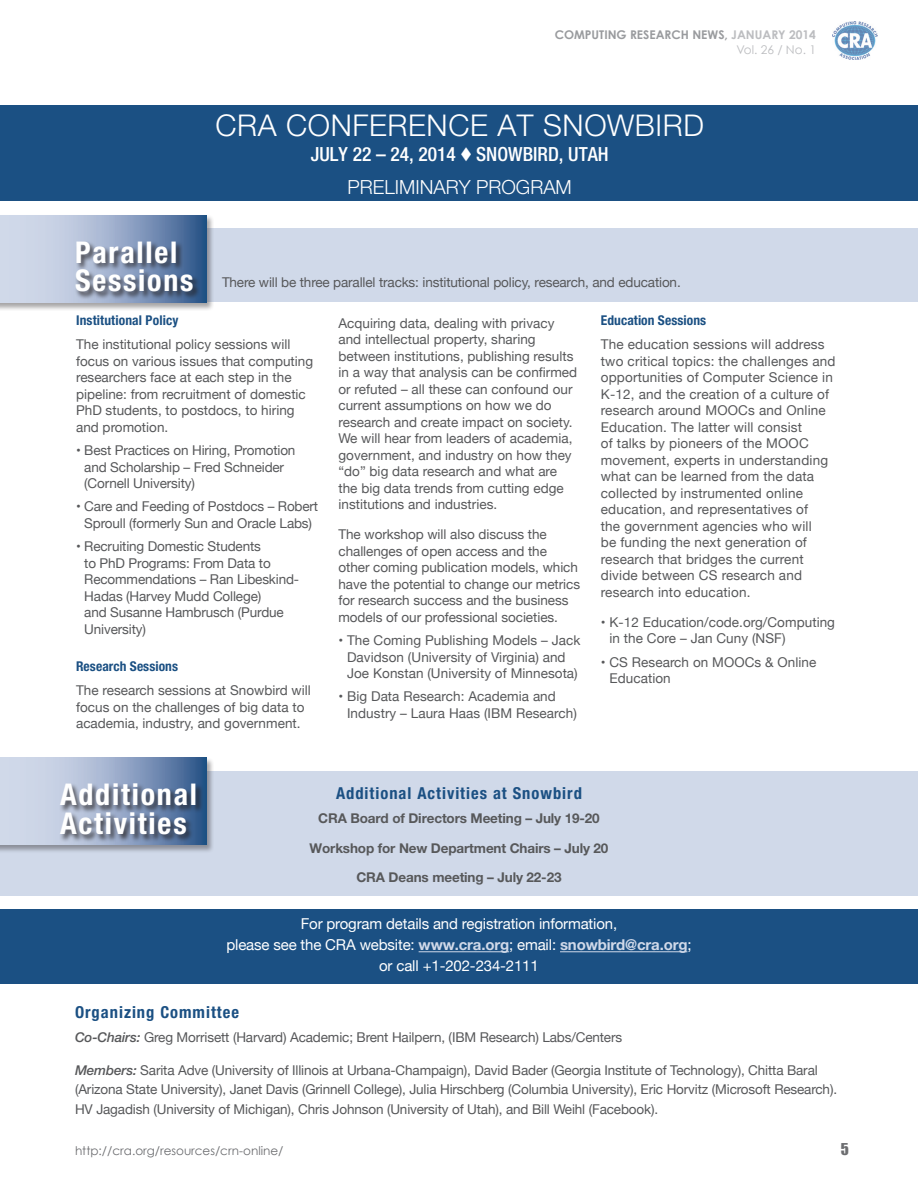
<style>
.page{position:relative;width:918px;height:1188px;background:#fff}
.page>*{position:absolute;margin:0;border:0;box-sizing:border-box;transform-origin:0 0}
.t1{font:700 condensed 30px/28.5px "Helvetica Neue";letter-spacing:.06em;color:#fff}
.t2{font:300 30px "Helvetica Neue";letter-spacing:.02em;color:#fff}
.t3{font:500 condensed 19.5px/33px "Helvetica Neue";color:#fff;text-align:center}
.t4{font:700 condensed 16.5px "Helvetica Neue";letter-spacing:.06em;color:#1b5083}
.t5{font:15px/21px "Helvetica Neue";letter-spacing:-.01em;color:#fff;text-align:center}
.t6{font:15px "Impact";color:#6c6d70}
.t7{font:13.5px/16.5px "Helvetica Neue";color:#57585a}
.t8{font:700 13.5px "Helvetica Neue";letter-spacing:-.01em;color:#57585a}
.t9{font:700 condensed 13.5px "Helvetica Neue";letter-spacing:.005em;color:#1b5083}
.t10{font:700 12px/15px "Century Gothic";color:#999b9e;text-align:right}
.t11{font:12px "Century Gothic";color:#6c6d70}
.s1{color:#bcbdc0}
.s2{font-weight:400;color:#bcbdc0}
.s3{font-weight:300;font-stretch:normal}
.s4{font-weight:700;color:#d0d9e9}
.s5{font-weight:500;font-style:italic}
</style>
<div class="page">
<img style="left:833px;top:22px;width:44px;height:37px">
<div style="left:0;top:228px;width:918px;height:73px;background:#d0d9e9"></div>
<div style="left:0;top:909px;width:918px;height:75px;background:#1b5083"></div>
<div style="left:0;top:105px;width:918px;height:96px;background:#1b5083"></div>
<div style="left:0;top:771px;width:918px;height:125px;background:#d0d9e9"></div>
<hr style="left:419px;top:951px;width:90px;height:1px;background:#d0d9e9">
<hr style="left:560px;top:951px;width:127px;height:1px;background:#d0d9e9">
<div style="left:0;top:215px;width:214px;height:96px;background:#231f20;opacity:.4"></div>
<svg style="left:0;top:215px;width:206px;height:87px"></svg>
<div style="left:74px;top:240px;width:126px;height:60px;background:#231f20;opacity:.75"></div>
<div style="left:0;top:757px;width:214px;height:97px;background:#231f20;opacity:.4"></div>
<svg style="left:0;top:758px;width:206px;height:87px"></svg>
<div style="left:59px;top:783px;width:145px;height:60px;background:#231f20;opacity:.75"></div>
<p class="t10" style="left:555px;top:26px;width:263px">COMPUTING RESEARCH NEWS, <span class="s1">JANUARY 2014<br></span><span class="s2">Vol. 26 / No. 1</span></p>
<h1 class="t1" style="left:75px;top:237px;width:120px">Parallel<br>Sessions</h1>
<h1 class="t2" style="left:215px;top:107px;width:490px">CRA CONFERENCE AT SNOWBIRD</h1>
<h2 class="t3" style="left:311px;top:137px;width:299px">JULY 22 – 24, 2014 ◆ SNOWBIRD, UTAH<br><span class="s3">PRELIMINARY PROGRAM</span></h2>
<p class="t7" style="left:222px;top:275px;width:460px">There will be three parallel tracks: institutional policy, research, and education.</p>
<p class="t9" style="left:76px;top:313px;width:104px">Institutional Policy</p>
<p class="t7" style="left:76px;top:337px;width:239px">The institutional policy sessions will focus on various issues that computing researchers face at each step in the pipeline: from recruitment of domestic PhD students, to postdocs, to hiring and promotion.</p>
<p class="t7" style="left:84px;top:443px;width:213px;text-indent:-8px">• Best Practices on Hiring, Promotion and Scholarship – Fred Schneider (Cornell University)</p>
<p class="t7" style="left:76px;top:499px;width:244px;text-align:center">• Care and Feeding of Postdocs – Robert<br>Sproull (formerly Sun and Oracle Labs)</p>
<p class="t7" style="left:84px;top:539px;width:216px;text-indent:-8px">• Recruiting Domestic Students<br>to PhD Programs: From Data to<br>Recommendations – Ran Libeskind-<br>Hadas (Harvey Mudd College)<br>and Susanne Hambrusch (Purdue<br>University)</p>
<p class="t9" style="left:76px;top:658px;width:104px">Research Sessions</p>
<p class="t7" style="left:76px;top:683px;width:236px">The research sessions at Snowbird will focus on the challenges of big data to academia, industry, and government.</p>
<p class="t7" style="left:338px;top:316px;width:240px">Acquiring data, dealing with privacy and intellectual property, sharing between institutions, publishing results in a way that analysis can be confirmed or refuted – all these can confound our current assumptions on how we do research and create impact on society.<br>We will hear from leaders of academia, government, and industry on how they “do” big data research and what are the big data trends from cutting edge institutions and industries.</p>
<p class="t7" style="left:338px;top:527px;width:243px">The workshop will also discuss the challenges of open access and the other coming publication models, which have the potential to change our metrics for research success and the business models of our professional societies.</p>
<p class="t7" style="left:338px;top:633px;width:243px;text-align:center">• The Coming Publishing Models – Jack<br>Davidson (University of Virginia) and<br>Joe Konstan (University of Minnesota)</p>
<p class="t7" style="left:347px;top:689px;width:231px;text-indent:-9px">• Big Data Research: Academia and<br>Industry – Laura Haas (IBM Research)</p>
<p class="t9" style="left:601px;top:312px;width:107px">Education Sessions</p>
<p class="t7" style="left:601px;top:337px;width:236px">The education sessions will address two critical topics: the challenges and opportunities of Computer Science in K-12, and the creation of a culture of research around MOOCs and Online Education. The latter will consist<br>of talks by pioneers of the MOOC movement, experts in understanding what can be learned from the data collected by instrumented online education, and representatives of<br>the government agencies who will<br>be funding the next generation of research that bridges the current divide between CS research and research into education.</p>
<p class="t7" style="left:609px;top:615px;width:227px;text-indent:-9px">• K-12 Education/code.org/Computing in the Core – Jan Cuny (NSF)</p>
<p class="t7" style="left:609px;top:654px;width:208px;text-indent:-9px">• CS Research on MOOCs &amp; Online<br>Education</p>
<h1 class="t1" style="left:60px;top:780px;width:139px">Additional<br>Activities</h1>
<p class="t4" style="left:336px;top:783px;width:247px">Additional Activities at Snowbird</p>
<p class="t8" style="left:318px;top:809px;width:283px">CRA Board of Directors Meeting – July 19-20</p>
<p class="t8" style="left:310px;top:839px;width:300px">Workshop for New Department Chairs – July 20</p>
<p class="t8" style="left:356px;top:869px;width:207px">CRA Deans meeting – July 22-23</p>
<p class="t5" style="left:226px;top:914px;width:467px">For program details and registration information,<br>please see the CRA website: <span class="s4">www.cra.org</span>; email: <span class="s4">snowbird@cra.org</span>; or call +1-202-234-2111</p>
<p class="t4" style="left:75px;top:1002px;width:166px">Organizing Committee</p>
<p class="t7" style="left:75px;top:1030px;width:549px"><span class="s5">Co-Chairs:</span> Greg Morrisett (Harvard) Academic; Brent Hailpern, (IBM Research) Labs/Centers</p>
<p class="t7" style="left:75px;top:1061px;width:764px;line-height:19.5px"><span class="s5">Members:</span> Sarita Adve (University of Illinois at Urbana-Champaign), David Bader (Georgia Institute of Technology), Chitta Baral (Arizona State University), Janet Davis (Grinnell College), Julia Hirschberg (Columbia University), Eric Horvitz (Microsoft Research).<br>HV Jagadish (University of Michigan), Chris Johnson (University of Utah), and Bill Weihl (Facebook).</p>
<p class="t11" style="left:75px;top:1143px;width:210px">http://cra.org/resources/crn-online/</p>
<p class="t6" style="left:841px;top:1137px;width:10px">5</p>
</div>
